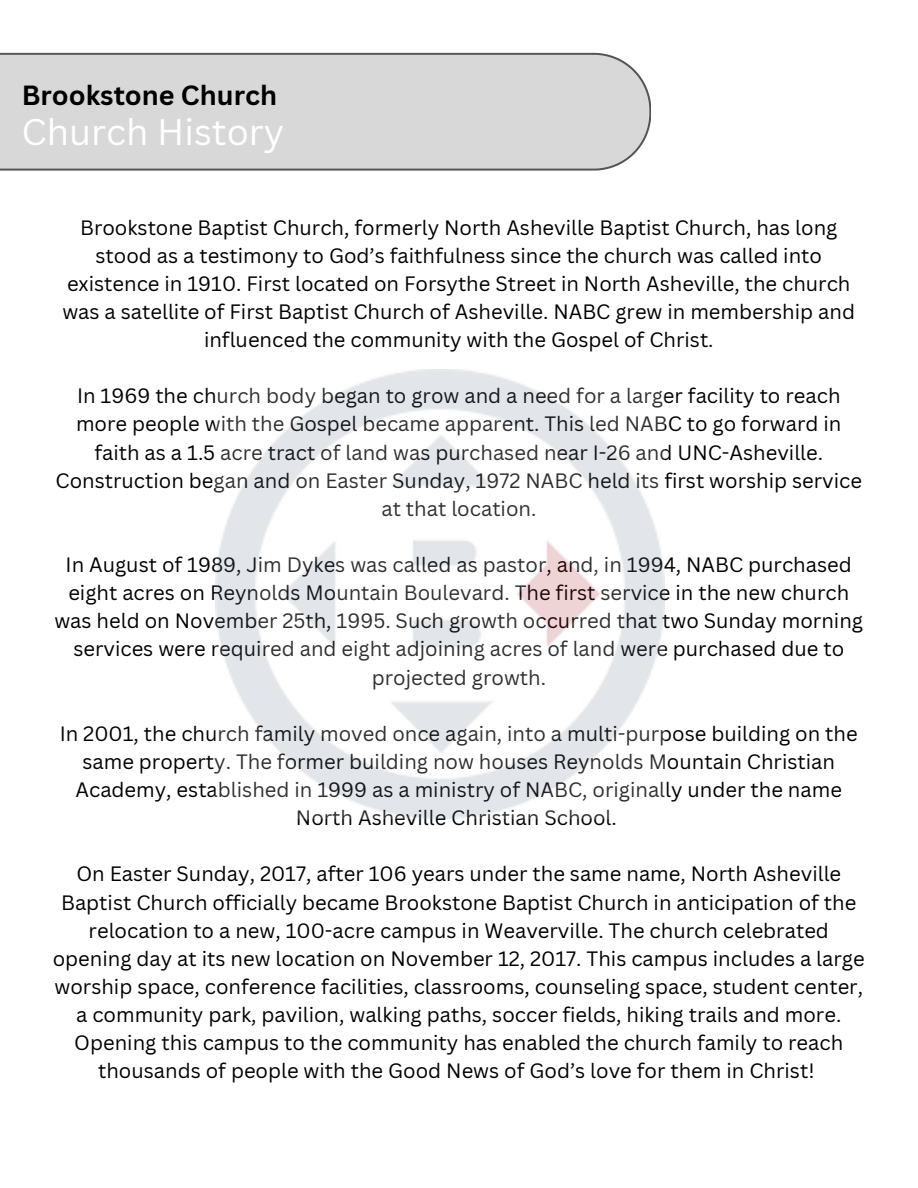
<style>
.page{position:relative;width:918px;height:1188px;background:#fff}
.page>*{position:absolute;margin:0;border:0;box-sizing:border-box;transform-origin:0 0}
.t1{font:36px "Canva Sans";color:#fff}
.t2{font:700 27px "Canva Sans";color:#000}
.t3{font:20.25px/28.2px "Canva Sans";color:#000;text-align:center}
</style>
<div class="page">
<div style="left:0;top:53px;width:651px;height:118px;background:#d8d8d8"></div>
<img style="left:215px;top:370px;width:449px;height:448px">
<p class="t2" style="left:22px;top:77px;width:257px">Brookstone Church</p>
<p class="t1" style="left:22px;top:107px;width:264px">Church History</p>
<p class="t3" style="left:62px;top:213px;width:794px">Brookstone Baptist Church, formerly North Asheville Baptist Church, has long stood as a testimony to God’s faithfulness since the church was called into existence in 1910. First located on Forsythe Street in North Asheville, the church was a satellite of First Baptist Church of Asheville. NABC grew in membership and influenced the community with the Gospel of Christ.</p>
<h1 class="t3" style="left:56px;top:381px;width:808px">In 1969 the church body began to grow and a need for a larger facility to reach more people with the Gospel became apparent. This led NABC to go forward in faith as a 1.5 acre tract of land was purchased near I-26 and UNC-Asheville.<br>Construction began and on Easter Sunday, 1972 NABC held its first worship service at that location.</h1>
<p class="t3" style="left:54px;top:550px;width:810px">In August of 1989, Jim Dykes was called as pastor, and, in 1994, NABC purchased eight acres on Reynolds Mountain Boulevard. The first service in the new church was held on November 25th, 1995. Such growth occurred that two Sunday morning services were required and eight adjoining acres of land were purchased due to projected growth.</p>
<p class="t3" style="left:60px;top:719px;width:799px">In 2001, the church family moved once again, into a multi-purpose building on the same property. The former building now houses Reynolds Mountain Christian Academy, established in 1999 as a ministry of NABC, originally under the name North Asheville Christian School.</p>
<p class="t3" style="left:53px;top:860px;width:813px">On Easter Sunday, 2017, after 106 years under the same name, North Asheville Baptist Church officially became Brookstone Baptist Church in anticipation of the relocation to a new, 100-acre campus in Weaverville. The church celebrated opening day at its new location on November 12, 2017. This campus includes a large worship space, conference facilities, classrooms, counseling space, student center, a community park, pavilion, walking paths, soccer fields, hiking trails and more.<br>Opening this campus to the community has enabled the church family to reach thousands of people with the Good News of God’s love for them in Christ!</p>
</div>
